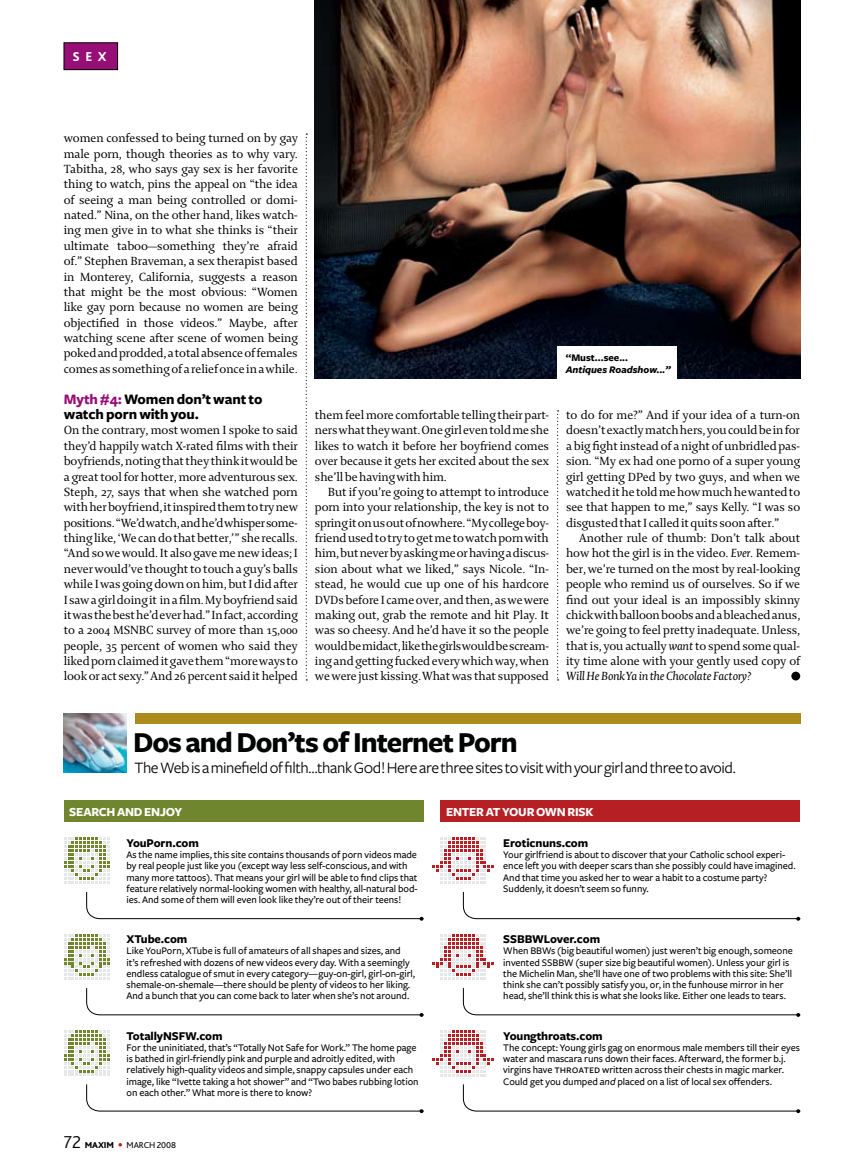
<style>
.page{position:relative;width:864px;height:1175px;background:#fff}
.page>*{position:absolute;margin:0;border:0;box-sizing:border-box;transform-origin:0 0}
.t1{font:700 30px "Freight Sans";letter-spacing:-.035em;color:#010303}
.t2{font:16.5px "Freight Sans";letter-spacing:-.025em;color:#000}
.t3{font:700 15px/15.3px "Freight Sans";letter-spacing:-.01em;color:#000}
.t4{font:800 13.5px "Bliss 2";color:#fff}
.t5{font:12.75px/15.3px "Enigma 2";letter-spacing:-.01em;color:#000;text-align:justify}
.t6{font:italic 12.75px "Enigma 2";letter-spacing:-.01em;color:#000}
.t7{font:700 12.75px "Freight Sans";letter-spacing:-.015em;color:#fff}
.t8{font:700 12.3px "Freight Sans";letter-spacing:-.005em;color:#000}
.t9{font:500 10.5px/11.2px "Freight Sans";letter-spacing:-.005em;color:#000}
.t10{font:italic 700 10.5px "Freight Sans";color:#000}
.t11{font:700 10.5px "Freight Sans";color:#000}
.t12{font:9px "Bliss 2";letter-spacing:-.01em;color:#000}
.s1{color:#960e76}
.s2{font-style:italic}
.s3{font-family:"Freight Sans Medium SC";font-weight:400;font-size:11.7px}
.s4{font-weight:300;font-size:18px}
.s5{font-weight:800}
.s6{color:#b62025}
</style>
<div class="page">
<img style="left:315px;top:0;width:485px;height:378px">
<div style="left:558px;top:345px;width:119px;height:48px;background:#fff"></div>
<div style="left:64px;top:43px;width:54px;height:27px;background:#960e76"></div>
<div style="left:64px;top:43px;width:54px;height:27px;border:1px solid #000"></div>
<svg style="left:306px;top:134px;width:1px;height:546px"></svg>
<svg style="left:557px;top:410px;width:2px;height:270px"></svg>
<div style="left:135px;top:713px;width:665px;height:11px;background:#ac8a1c"></div>
<div style="left:64px;top:800px;width:359px;height:21px;background:#70862e"></div>
<div style="left:441px;top:800px;width:359px;height:21px;background:#b62025"></div>
<svg style="left:64px;top:837px;width:46px;height:46px"></svg>
<svg style="left:433px;top:837px;width:61px;height:46px"></svg>
<svg style="left:64px;top:934px;width:46px;height:46px"></svg>
<svg style="left:433px;top:934px;width:61px;height:46px"></svg>
<svg style="left:64px;top:1030px;width:46px;height:46px"></svg>
<svg style="left:433px;top:1030px;width:61px;height:46px"></svg>
<img style="left:64px;top:713px;width:63px;height:59px">
<svg style="left:86px;top:1084px;width:338px;height:29px"></svg>
<svg style="left:86px;top:988px;width:338px;height:28px"></svg>
<svg style="left:86px;top:891px;width:338px;height:29px"></svg>
<svg style="left:463px;top:1084px;width:338px;height:29px"></svg>
<svg style="left:463px;top:988px;width:338px;height:28px"></svg>
<svg style="left:463px;top:891px;width:338px;height:29px"></svg>
<div style="left:791px;top:671px;width:9px;height:9px;background:#010303;border-radius:50%"></div>
<p class="t4" style="left:72px;top:48px;width:36px">SEX</p>
<p class="t5" style="left:64px;top:130px;width:236px">women confessed to being turned on by gay male porn, though theories as to why vary.<br>Tabitha, 28, who says gay sex is her favorite thing to watch, pins the appeal on “the idea of seeing a man being controlled or domi&shy;nated.” Nina, on the other hand, likes watch&shy;ing men give in to what she thinks is “their ultimate taboo—something they’re afraid of.” Stephen Braveman, a sex therapist based in Monterey, California, suggests a reason that might be the most obvious: “Women like gay porn because no women are being objectified in those videos.” Maybe, after watching scene after scene of women being poked and prodded, a total absence of females comes as something of a relief once in a while.</p>
<p class="t3" style="left:64px;top:391px;width:200px"><span class="s1">Myth #4:</span> Women don’t want to watch porn with you.</p>
<p class="t5" style="left:64px;top:422px;width:236px">On the contrary, most women I spoke to said they’d happily watch X-rated films with their boyfriends, noting that they think it would be a great tool for hotter, more adventurous sex.<br>Steph, 27, says that when she watched porn with her boyfriend, it inspired them to try new positions. “We’d watch, and he’d whisper some&shy;thing like, ‘We can do that better,’” she recalls. “And so we would. It also gave me new ideas; I never would’ve thought to touch a guy’s balls while I was going down on him, but I did after I saw a girl doing it in a film. My boyfriend said it was the best he’d ever had.” In fact, according to a 2004 MSNBC survey of more than 15,000 people, 35 percent of women who said they liked porn claimed it gave them “more ways to look or act sexy.” And 26 percent said it helped</p>
<p class="t5" style="left:315px;top:407px;width:236px">them feel more comfortable telling their part&shy;ners what they want. One girl even told me she likes to watch it before her boyfriend comes over because it gets her excited about the sex she’ll be having with him.</p>
<p class="t5" style="left:315px;top:484px;width:236px;text-indent:13px">But if you’re going to attempt to introduce porn into your relationship, the key is not to spring it on us out of nowhere. “My college boy&shy;friend used to try to get me to watch porn with him, but never by asking me or having a discus&shy;sion about what we liked,” says Nicole. “In&shy;stead, he would cue up one of his hardcore DVDs before I came over, and then, as we were making out, grab the remote and hit Play. It was so cheesy. And he’d have it so the people would be midact, like the girls would be scream&shy;ing and getting fucked every which way, when we were just kissing. What was that supposed</p>
<p class="t11" style="left:566px;top:352px;width:64px">“Must...see...</p>
<p class="t10" style="left:566px;top:364px;width:106px">Antiques Roadshow...”</p>
<p class="t5" style="left:566px;top:407px;width:236px">to do for me?” And if your idea of a turn-on doesn’t exactly match hers, you could be in for a big fight instead of a night of unbridled pas&shy;sion. “My ex had one porno of a super young girl getting DPed by two guys, and when we watched it he told me how much he wanted to see that happen to me,” says Kelly. “I was so disgusted that I called it quits soon after.”</p>
<p class="t5" style="left:566px;top:530px;width:236px;text-indent:13px">Another rule of thumb: Don’t talk about how hot the girl is in the video. <span class="s2">Ever.</span> Remem&shy;ber, we’re turned on the most by real-looking people who remind us of ourselves. So if we find out your ideal is an impossibly skinny chick with balloon boobs and a bleached anus, we’re going to feel pretty inadequate. Unless, that is, you actually <span class="s2">want</span> to spend some qual&shy;ity time alone with your gently used copy of</p>
<p class="t6" style="left:566px;top:668px;width:187px">Will He Bonk Ya in the Chocolate Factory?</p>
<h1 class="t1" style="left:133px;top:726px;width:386px">Dos and Don’ts of Internet Porn</h1>
<p class="t2" style="left:134px;top:758px;width:603px">The Web is a minefield of filth…thank G0d! Here are three sites to visit with your girl and three to avoid.</p>
<p class="t7" style="left:69px;top:805px;width:114px">Search and Enjoy</p>
<p class="t7" style="left:446px;top:805px;width:101px">Enter At Your Own</p>
<p class="t7" style="left:567px;top:805px;width:15px">Risk</p>
<p class="t8" style="left:127px;top:836px;width:74px">YouPorn.com</p>
<p class="t9" style="left:127px;top:849px;width:293px">As the name implies, this site contains thousands of porn videos made by real people just like you (except way less self-conscious, and with many more tattoos). That means your girl will be able to find clips that feature relatively normal-looking women with healthy, all-natural bod&shy;ies. And some of them will even look like they’re out of their teens!</p>
<p class="t8" style="left:127px;top:932px;width:62px">XTube.com</p>
<p class="t9" style="left:127px;top:945px;width:290px">Like YouPorn, XTube is full of amateurs of all shapes and sizes, and it’s refreshed with dozens of new videos every day. With a seemingly endless catalogue of smut in every category—guy-on-girl, girl-on-girl, shemale-on-shemale—there should be plenty of videos to her liking.<br>And a bunch that you can come back to later when she’s not around.</p>
<p class="t8" style="left:127px;top:1029px;width:98px">TotallyNSFW.com</p>
<p class="t9" style="left:127px;top:1042px;width:294px">For the uninitiated, that’s “Totally Not Safe for Work.” The home page is bathed in girl-friendly pink and purple and adroitly edited, with relatively high-quality videos and simple, snappy capsules under each image, like “Ivette taking a hot shower” and “Two babes rubbing lotion on each other.” What more is there to know?</p>
<p class="t8" style="left:503px;top:836px;width:86px">Eroticnuns.com</p>
<p class="t9" style="left:503px;top:849px;width:294px">Your girlfriend is about to discover that your Catholic school experi&shy;ence left you with deeper scars than she possibly could have imagined.<br>And that time you asked her to wear a habit to a costume party?<br>Suddenly, it doesn’t seem so funny.</p>
<p class="t8" style="left:503px;top:932px;width:98px">SSBBWLover.com</p>
<p class="t9" style="left:503px;top:945px;width:291px">When BBWs (big beautiful women) just weren’t big enough, someone invented SSBBW (super size big beautiful women). Unless your girl is the Michelin Man, she’ll have one of two problems with this site: She’ll think she can’t possibly satisfy you, or, in the funhouse mirror in her head, she’ll think this is what she looks like. Either one leads to tears.</p>
<p class="t8" style="left:503px;top:1029px;width:101px">Youngthroats.com</p>
<p class="t9" style="left:503px;top:1042px;width:298px">The concept: Young girls gag on enormous male members till their eyes water and mascara runs down their faces. Afterward, the former b.j. virgins have <span class="s3">throated</span> written across their chests in magic marker.<br>Could get you dumped <span class="s2">and</span> placed on a list of local sex offenders.</p>
<p class="t12" style="left:64px;top:1139px;width:114px"><span class="s4">72</span> <span class="s5">MAXIM</span> <span class="s6">●</span> MARCH 2008</p>
</div>
